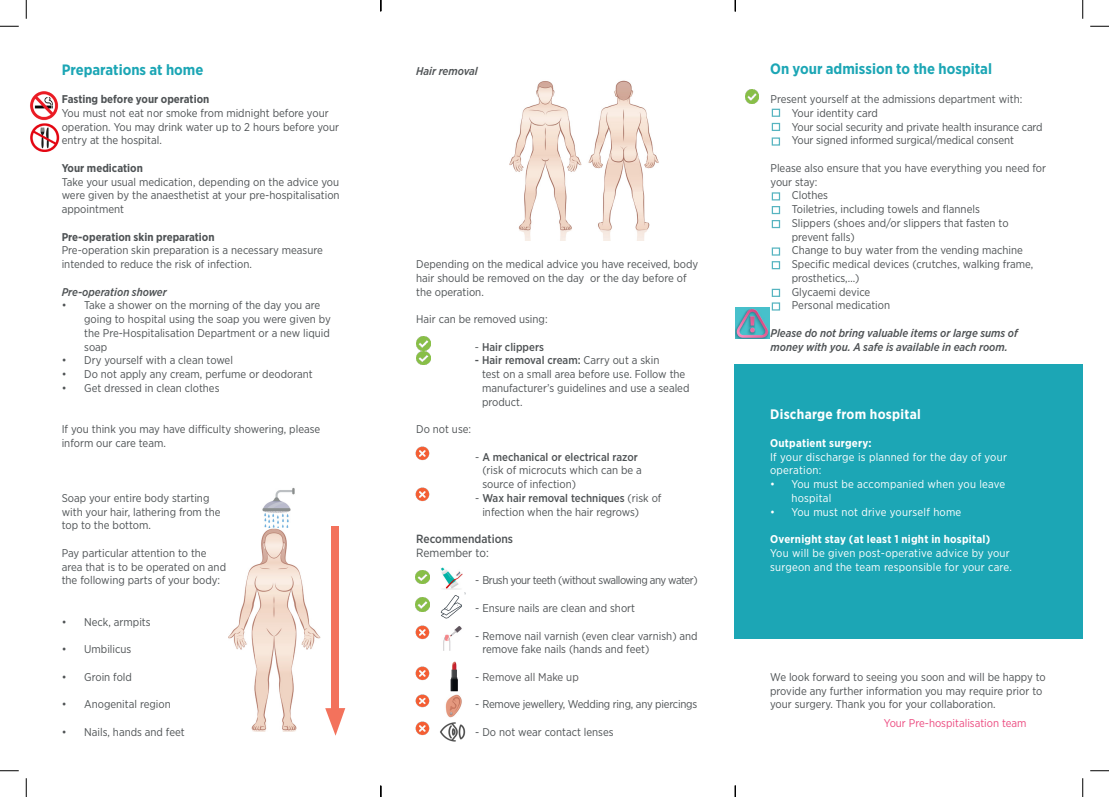
<style>
.page{position:relative;width:1109px;height:797px;background:#fff}
.page>*{position:absolute;margin:0;border:0;box-sizing:border-box;transform-origin:0 0}
.headline_blue{font:700 15px "Gotham Narrow";color:#1ca6b5}
.body_white{font:700 13.75px "Gotham Narrow";letter-spacing:.02em;color:#fff}
.headline_blue_9_5pt{font:500 11.88px/13.8px "Gotham Narrow";color:#4f5355}
.Body_flyer{font:11.25px/13.8px "Gotham Narrow";color:#4f5355}
.body_white-2{font:11.25px/13.8px "Gotham Narrow";letter-spacing:.02em;color:#fff}
.Body_flyer-2{font:italic 500 11.25px/13.8px "Gotham Narrow";color:#4f5355}
.body_bold{font:700 11.25px "Gotham Narrow";color:#4f5355}
.body_white-3{font:700 11.25px "Gotham Narrow";letter-spacing:.02em;color:#fff}
.Body_flyer-3{font:500 11.25px "Gotham Narrow";color:#4f5355}
.Body_flyer-4{font:11.25px "Gotham Narrow";letter-spacing:-.04em;color:#4f5355}
.Body_flyer-5{font:11.25px "Gotham Narrow";letter-spacing:-.02em;color:#4f5355}
.body_bold-2{font:italic 500 11.25px "Gotham Narrow";color:#4f5355}
.Body_flyer-6{font:11.25px "Gotham Narrow";color:#ec4b80}
.t1{font:11.25px "Gotham Narrow";color:#57585a}
.s1{font-weight:400}
.s2{font-weight:500}
.s3{color:#4f5355}
</style>
<div class="page">
<img style="left:416px;top:625px;width:13px;height:14px">
<img style="left:416px;top:666px;width:13px;height:14px">
<img style="left:416px;top:694px;width:13px;height:14px">
<img style="left:416px;top:721px;width:13px;height:14px">
<img style="left:416px;top:597px;width:13px;height:14px">
<img style="left:416px;top:570px;width:13px;height:14px">
<img style="left:417px;top:336px;width:13px;height:29px">
<img style="left:745px;top:89px;width:14px;height:14px">
<img style="left:416px;top:487px;width:13px;height:14px">
<img style="left:416px;top:446px;width:13px;height:14px">
<img style="left:441px;top:567px;width:21px;height:22px">
<img style="left:445px;top:694px;width:17px;height:24px">
<img style="left:450px;top:662px;width:8px;height:29px">
<img style="left:440px;top:593px;width:25px;height:26px">
<img style="left:443px;top:626px;width:19px;height:24px">
<img style="left:440px;top:722px;width:26px;height:20px">
<img style="left:735px;top:308px;width:34px;height:31px">
<div style="left:734px;top:364px;width:348px;height:275px;background:#1ca6b5"></div>
<img style="left:30px;top:91px;width:30px;height:61px">
<img style="left:509px;top:80px;width:150px;height:160px">
<img style="left:262px;top:487px;width:33px;height:41px">
<img style="left:228px;top:528px;width:92px;height:203px">
<div style="left:332px;top:526px;width:7px;height:192px;background:#f3725c"></div>
<svg style="left:325px;top:708px;width:20px;height:27px"></svg>
<div style="left:771px;top:109px;width:9px;height:8px;border:1px solid #56b4c0"></div>
<div style="left:771px;top:123px;width:9px;height:8px;border:1px solid #56b4c0"></div>
<div style="left:771px;top:192px;width:9px;height:8px;border:1px solid #56b4c0"></div>
<div style="left:771px;top:206px;width:9px;height:8px;border:1px solid #56b4c0"></div>
<div style="left:771px;top:220px;width:9px;height:8px;border:1px solid #56b4c0"></div>
<div style="left:771px;top:247px;width:9px;height:9px;border:1px solid #56b4c0"></div>
<div style="left:771px;top:261px;width:9px;height:8px;border:1px solid #56b4c0"></div>
<div style="left:771px;top:289px;width:9px;height:8px;border:1px solid #56b4c0"></div>
<div style="left:771px;top:302px;width:9px;height:8px;border:1px solid #56b4c0"></div>
<div style="left:771px;top:137px;width:9px;height:9px;border:1px solid #56b4c0"></div>
<svg style="left:0;top:25px;width:19px;height:2px"></svg>
<svg style="left:1090px;top:25px;width:19px;height:2px"></svg>
<svg style="left:0;top:770px;width:19px;height:1px"></svg>
<svg style="left:1090px;top:770px;width:19px;height:1px"></svg>
<svg style="left:25px;top:0;width:2px;height:19px"></svg>
<svg style="left:25px;top:778px;width:2px;height:19px"></svg>
<svg style="left:1082px;top:0;width:1px;height:19px"></svg>
<svg style="left:1082px;top:778px;width:1px;height:19px"></svg>
<svg style="left:380px;top:785px;width:1px;height:12px"></svg>
<svg style="left:734px;top:0;width:2px;height:11px"></svg>
<svg style="left:734px;top:785px;width:2px;height:12px"></svg>
<p class="headline_blue" style="left:62px;top:61px;width:143px">Preparations at home</p>
<p class="body_bold-2" style="left:416px;top:64px;width:63px">Hair removal</p>
<p class="body_bold" style="left:62px;top:92px;width:149px">Fasting before your operation</p>
<p class="Body_flyer" style="left:62px;top:106px;width:279px">You must not eat nor smoke from midnight before your operation. You may drink water up to 2 hours before your entry at the hospital.</p>
<p class="body_bold" style="left:62px;top:161px;width:83px">Your medication</p>
<p class="Body_flyer" style="left:62px;top:174px;width:279px;text-align:justify">Take your usual medication, depending on the advice you were given by the anaesthetist at your pre-hospitalisation appointment</p>
<p class="body_bold" style="left:62px;top:229px;width:154px">Pre-operation skin preparation</p>
<p class="Body_flyer" style="left:62px;top:243px;width:263px">Pre-operation skin preparation is a necessary measure intended to reduce the risk of infection.</p>
<p class="body_bold-2" style="left:62px;top:284px;width:107px">Pre-operation shower</p>
<p class="Body_flyer" style="left:84px;top:298px;width:248px;text-indent:-22px">• Take a shower on the morning of the day you are going to hospital using the soap you were given by the Pre-Hospitalisation Department or a new liquid soap</p>
<p class="Body_flyer" style="left:62px;top:353px;width:173px">• Dry yourself with a clean towel</p>
<p class="Body_flyer" style="left:62px;top:367px;width:252px">• Do not apply any cream, perfume or deodorant</p>
<p class="Body_flyer" style="left:62px;top:381px;width:159px">• Get dressed in clean clothes</p>
<p class="Body_flyer" style="left:62px;top:422px;width:260px">If you think you may have difficulty showering, please inform our care team.</p>
<p class="Body_flyer" style="left:416px;top:257px;width:283px">Depending on the medical advice you have received, body hair should be removed on the day or the day before of the operation.</p>
<p class="Body_flyer" style="left:416px;top:312px;width:133px">Hair can be removed using:</p>
<p class="Body_flyer-3" style="left:475px;top:339px;width:71px"><span class="s1">-</span> Hair clippers</p>
<p class="Body_flyer-3" style="left:475px;top:353px;width:186px">- Hair removal cream: <span class="s1">Carry out a skin</span></p>
<p class="Body_flyer" style="left:482px;top:367px;width:209px">test on a small area before use. Follow the manufacturer’s guidelines and use a sealed product.</p>
<p class="Body_flyer" style="left:416px;top:422px;width:57px">Do not use:</p>
<p class="Body_flyer" style="left:62px;top:491px;width:160px">Soap your entire body starting with your hair, lathering from the top to the bottom.</p>
<p class="Body_flyer" style="left:62px;top:546px;width:166px">Pay particular attention to the area that is to be operated on and the following parts of your body:</p>
<p class="Body_flyer" style="left:62px;top:614px;width:90px">• Neck, armpits</p>
<p class="Body_flyer" style="left:62px;top:642px;width:71px">• Umbilicus</p>
<p class="Body_flyer" style="left:62px;top:669px;width:72px">• Groin fold</p>
<p class="Body_flyer" style="left:62px;top:697px;width:111px">• Anogenital region</p>
<p class="Body_flyer" style="left:62px;top:724px;width:125px">• Nails, hands and feet</p>
<p class="Body_flyer" style="left:482px;top:449px;width:161px;text-indent:-7px">- <span class="s2">A mechanical or electrical razor </span>(risk of microcuts which can be a source of infection)</p>
<p class="Body_flyer" style="left:482px;top:491px;width:181px;text-indent:-7px">- <span class="s2">Wax hair removal techniques</span> (risk of infection when the hair regrows)</p>
<p class="headline_blue_9_5pt" style="left:416px;top:532px;width:98px">Recommendations<br><span class="s1">Remember to:</span></p>
<p class="Body_flyer-4" style="left:475px;top:573px;width:224px">- Brush your teeth (without swallowing any water)</p>
<p class="Body_flyer" style="left:475px;top:601px;width:161px">- Ensure nails are clean and short</p>
<p class="Body_flyer" style="left:482px;top:628px;width:217px;text-indent:-7px">- Remove nail varnish (even clear varnish) and remove fake nails (hands and feet)</p>
<p class="t1" style="left:475px;top:669px;width:105px"><span class="s3">-</span> Remove all Make up</p>
<p class="Body_flyer-5" style="left:475px;top:697px;width:223px">- Remove jewellery, Wedding ring, any piercings</p>
<p class="Body_flyer" style="left:475px;top:724px;width:140px">- Do not wear contact lenses</p>
<p class="headline_blue" style="left:770px;top:59px;width:223px">On your admission to the hospital</p>
<p class="Body_flyer" style="left:770px;top:92px;width:253px">Present yourself at the admissions department with:</p>
<p class="Body_flyer" style="left:791px;top:106px;width:88px">Your identity card</p>
<p class="Body_flyer" style="left:791px;top:119px;width:252px">Your social security and private health insurance card</p>
<p class="Body_flyer" style="left:791px;top:133px;width:224px">Your signed informed surgical/medical consent</p>
<p class="Body_flyer" style="left:770px;top:161px;width:277px">Please also ensure that you have everything you need for your stay:</p>
<p class="Body_flyer" style="left:791px;top:188px;width:38px">Clothes</p>
<p class="Body_flyer" style="left:791px;top:202px;width:190px">Toiletries, including towels and flannels</p>
<p class="Body_flyer" style="left:791px;top:216px;width:218px">Slippers (shoes and/or slippers that fasten to prevent falls)</p>
<p class="Body_flyer" style="left:791px;top:243px;width:232px">Change to buy water from the vending machine</p>
<p class="Body_flyer" style="left:791px;top:257px;width:243px">Specific medical devices (crutches, walking frame, prosthetics,…)</p>
<p class="Body_flyer" style="left:791px;top:284px;width:80px">Glycaemi device</p>
<p class="Body_flyer" style="left:791px;top:298px;width:100px">Personal medication</p>
<p class="Body_flyer-2" style="left:770px;top:326px;width:249px">Please do not bring valuable items or large sums of money with you. A safe is available in each room.</p>
<p class="body_white" style="left:770px;top:406px;width:152px">Discharge from hospital</p>
<p class="body_white-3" style="left:770px;top:436px;width:103px">Outpatient surgery:</p>
<p class="body_white-2" style="left:770px;top:449px;width:238px">If your discharge is planned for the day of your operation:</p>
<p class="body_white-2" style="left:791px;top:477px;width:215px;text-indent:-21px">• You must be accompanied when you leave hospital</p>
<p class="body_white-2" style="left:770px;top:504px;width:193px">• You must not drive yourself home</p>
<p class="body_white-3" style="left:770px;top:532px;width:221px">Overnight stay (at least 1 night in hospital)</p>
<p class="body_white-2" style="left:770px;top:546px;width:243px">You will be given post-operative advice by your surgeon and the team responsible for your care.</p>
<p class="Body_flyer" style="left:770px;top:669px;width:277px">We look forward to seeing you soon and will be happy to provide any further information you may require prior to your surgery. Thank you for your collaboration.</p>
<p class="Body_flyer-6" style="left:883px;top:716px;width:144px">Your Pre-hospitalisation team</p>
</div>
